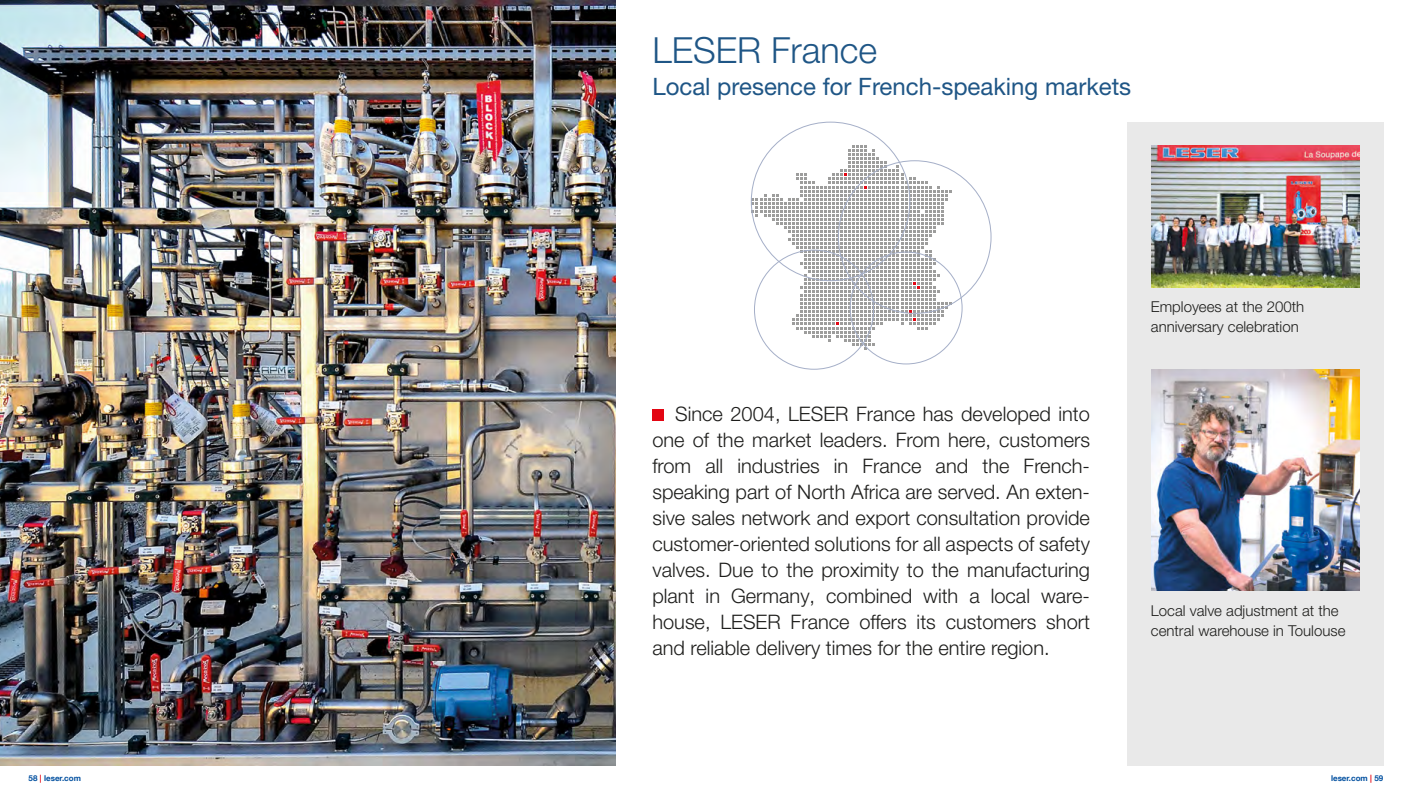
<style>
.page{position:relative;width:1412px;height:794px;background:#fff}
.page>*{position:absolute;margin:0;border:0;box-sizing:border-box;transform-origin:0 0}
.t1{font:300 36px "Helvetica Neue LT Pro";color:#1f5686}
.t2{font:24px "Helvetica Neue LT Pro";color:#1f5686}
.t3{font:300 20px/26px "Helvetica Neue LT Pro";color:#1d1d1b;text-align:justify}
.t4{font:300 15px/20px "Helvetica Neue LT Pro";color:#1d1d1b}
.t5{font:700 8px "Helvetica Neue LT Com";color:#004f9f}
.s1{color:#e30613}
</style>
<div class="page">
<div style="left:1127px;top:122px;width:256px;height:643px;background:#e9e9e9"></div>
<img style="left:0;top:0;width:615px;height:765px">
<img style="left:1151px;top:146px;width:208px;height:141px">
<img style="left:1151px;top:369px;width:208px;height:222px">
<div style="left:652px;top:409px;width:12px;height:11px;background:#e30613"></div>
<svg style="left:751px;top:145px;width:200px;height:204px"></svg>
<h1 class="t1" style="left:652px;top:28px;width:226px">LESER France</h1>
<p class="t2" style="left:652px;top:71px;width:480px">Local presence for French-speaking markets</p>
<p class="t3" style="left:652px;top:400px;width:439px;text-indent:23px">Since 2004, LESER France has developed into one of the market leaders. From here, customers from all industries in France and the French&shy;speaking part of North Africa are served. An exten&shy;sive sales network and export consultation provide customer-oriented solutions for all aspects of safety valves. Due to the proximity to the manufacturing plant in Germany, combined with a local ware&shy;house, LESER France offers its customers short and reliable delivery times for the entire region.</p>
<p class="t4" style="left:1151px;top:297px;width:155px">Employees at the 200th anniversary celebration</p>
<p class="t4" style="left:1151px;top:600px;width:196px">Local valve adjustment at the central warehouse in Toulouse</p>
<p class="t5" style="left:29px;top:773px;width:54px">58 <span class="s1">|</span> leser.com</p>
<p class="t5" style="left:1331px;top:773px;width:54px">leser.com <span class="s1">|</span> 59</p>
</div>
